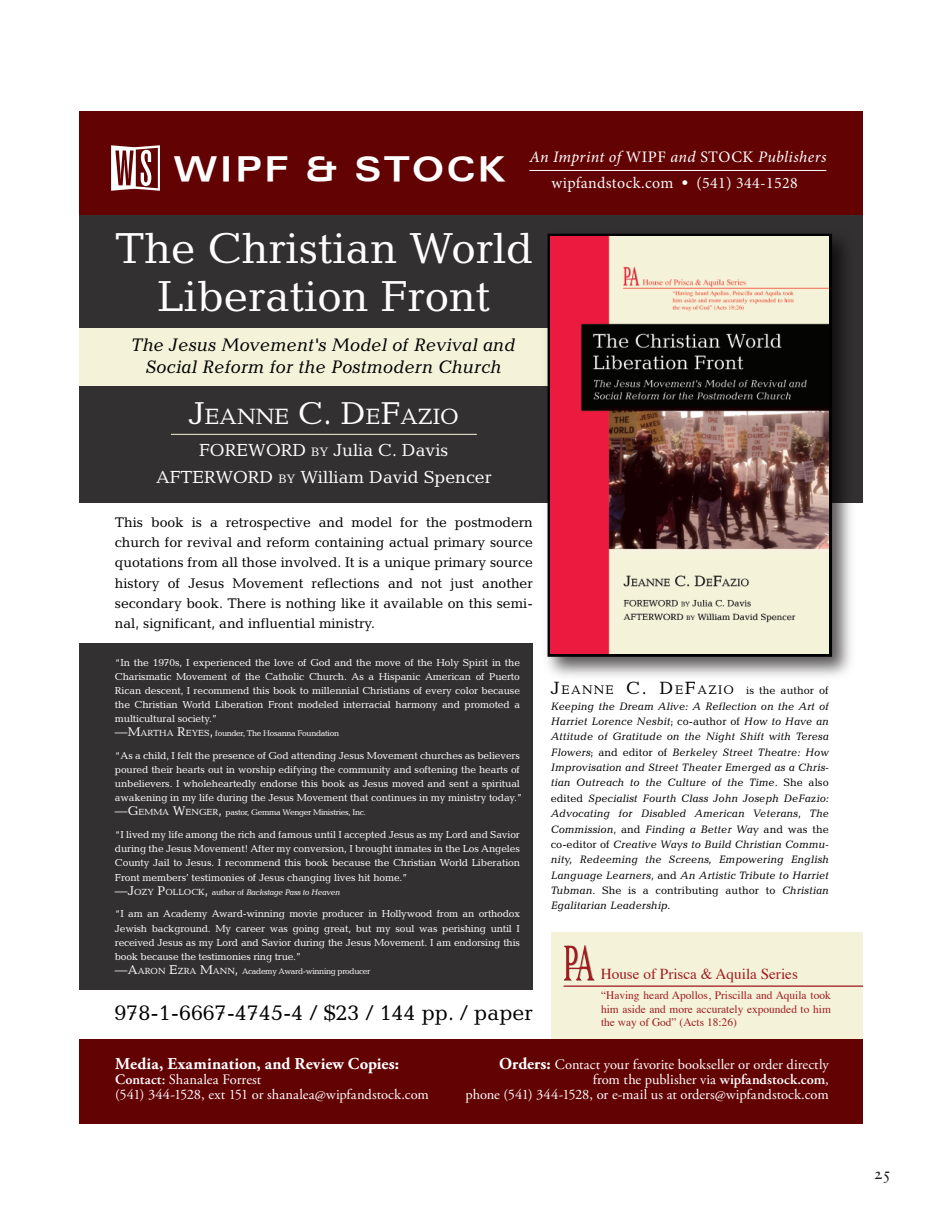
<style>
.page{position:relative;width:938px;height:1221px;background:#fff}
.page>*{position:absolute;margin:0;border:0;box-sizing:border-box;transform-origin:0 0}
.t1{font:43.93px/47.8px "Candida";color:#fff;text-align:center}
.t2{font:34.48px "Zurich Bold Extended BT";letter-spacing:.075em;color:#fff}
.t3{font:22.4px "Candida";color:#fff}
.t4{font:21.53px "Candida";color:#000001}
.t5{font:italic 18.38px/22.2px "Candida";color:#000001;text-align:center}
.t6{font:17.68px/26.9px "Candida";color:#fff;text-align:center}
.t7{font:17.5px "Sabon MTSC Os F";color:#231f20}
.t8{font:700 16.62px "Adobe Garamond Pro";letter-spacing:.01em;color:#fff}
.t9{font:16.1px/25.4px "Minion Pro";letter-spacing:.025em;color:#f6f8f8;text-align:center}
.t10{font:15.22px "Times";color:#a01c21}
.t11{font:14.53px/15.4px "Adobe Garamond Pro";color:#fff}
.t12{font:14px/20.1px "Candida";letter-spacing:-.005em;color:#000001;text-align:justify}
.t13{font:11.38px/13.7px "Times";color:#a01c21;text-align:justify}
.t14{font:italic 10.85px/15.4px "Candida";letter-spacing:.005em;color:#000001;text-align:justify}
.t15{font:10.15px/14px "Candida";letter-spacing:-.01em;color:#fff;text-align:justify}
.t16{font:8.4px "Candida";letter-spacing:-.04em;color:#fff}
.t17{font:italic 8.4px "Candida";letter-spacing:-.04em;color:#fff}
.s1{font-style:italic;color:#fff}
.s2{color:#fff}
.s3{font-family:"Adobe Garamond Pro";font-weight:600;color:#fff}
.s4{font-size:32.02px}
.s5{font-size:12.42px}
.s6{font-size:12.78px}
.s7{font-size:8.92px}
.s8{font-style:normal;font-size:12.78px}
.s9{font-style:normal;font-size:8.92px}
.s10{font-style:normal}
.s11{font-style:normal;font-size:17.85px}
.s12{font-style:normal;font-size:12.6px}
.s13{font-weight:600}
.s14{font-weight:700;font-size:16.62px}
</style>
<div class="page">
<div style="left:79px;top:194px;width:783px;height:309px;background:#333031"></div>
<div style="left:550px;top:932px;width:312px;height:145px;background:#f4f3da"></div>
<div style="left:79px;top:111px;width:783px;height:103px;background:#630203"></div>
<svg style="left:111px;top:145px;width:49px;height:46px"></svg>
<hr style="left:529px;top:170px;width:297px;height:1px;background:#fff">
<div style="left:79px;top:1040px;width:783px;height:84px;background:#630203"></div>
<div style="left:79px;top:328px;width:686px;height:57px;background:#f4f3da"></div>
<svg style="left:564px;top:945px;width:30px;height:35px"></svg>
<hr style="left:563px;top:985px;width:299px;height:2px;background:#a01c21">
<img style="left:537px;top:233px;width:314px;height:443px">
<div style="left:547px;top:234px;width:285px;height:423px;border:6px solid #000001"></div>
<img style="left:550px;top:237px;width:278px;height:417px">
<div style="left:79px;top:643px;width:454px;height:347px;background:#333031"></div>
<hr style="left:171px;top:434px;width:306px;height:1px;background:#f4f3da">
<p class="t2" style="left:173px;top:148px;width:332px">WIPF &amp; STOCK</p>
<p class="t9" style="left:529px;top:144px;width:298px"><span class="s1">An Imprint of</span> <span class="s2">WIPF</span> <span class="s1">and</span> <span class="s2">STOCK</span> <span class="s1">Publishers </span>wipfandstock.com <span class="s3">•</span> (541) 344-1528</p>
<p class="t1" style="left:115px;top:224px;width:419px">The Christian World<br>Liberation Front</p>
<p class="t5" style="left:131px;top:333px;width:386px">The Jesus Movement's Model of Revival and<br>Social Reform for the Postmodern Church</p>
<p class="t3" style="left:189px;top:404px;width:272px"><span class="s4">J</span>EANNE <span class="s4">C. D</span>E<span class="s4">F</span>AZIO</p>
<p class="t6" style="left:156px;top:437px;width:337px">FOREWORD <span class="s5">BY</span> Julia C. Davis<br>AFTERWORD <span class="s5">BY</span> William David Spencer</p>
<p class="t12" style="left:115px;top:512px;width:419px">This book is a retrospective and model for the postmodern church for revival and reform containing actual primary source quotations from all those involved. It is a unique primary source history of Jesus Movement reflections and not just another secondary book. There is nothing like it available on this semi&shy;nal, significant, and influential ministry.</p>
<p class="t15" style="left:115px;top:655px;width:406px">“In the 1970s, I experienced the love of God and the move of the Holy Spirit in the Charismatic Movement of the Catholic Church. As a Hispanic American of Puerto Rican descent, I recommend this book to millennial Christians of every color because the Christian World Liberation Front modeled interracial harmony and promoted a multicultural society.”</p>
<p class="t16" style="left:115px;top:729px;width:226px"><span class="s6">—M</span><span class="s7">ARTHA</span> <span class="s6">R</span><span class="s7">EYES</span><span class="s6">,</span> founder, The Hosanna Foundation</p>
<p class="t15" style="left:115px;top:749px;width:409px;text-align:left">“As a child, I felt the presence of God attending Jesus Movement churches as believers poured their hearts out in worship edifying the community and softening the hearts of unbelievers. I wholeheartedly endorse this book as Jesus moved and sent a spiritual awakening in my life during the Jesus Movement that continues in my ministry today.”</p>
<p class="t16" style="left:115px;top:808px;width:252px"><span class="s6">—G</span><span class="s7">EMMA</span> <span class="s6">W</span><span class="s7">ENGER</span><span class="s6">,</span> pastor, Gemma Wenger Ministries, Inc.</p>
<p class="t15" style="left:115px;top:828px;width:406px">“I lived my life among the rich and famous until I accepted Jesus as my Lord and Savior during the Jesus Movement! After my conversion, I brought inmates in the Los Angeles County Jail to Jesus. I recommend this book because the Christian World Liberation Front members’ testimonies of Jesus changing lives hit home.”</p>
<p class="t17" style="left:115px;top:887px;width:227px"><span class="s8">—J</span><span class="s9">OZY</span> <span class="s8">P</span><span class="s9">OLLOCK</span><span class="s8">,</span> <span class="s10">author of</span> Backstage Pass to Heaven</p>
<p class="t15" style="left:115px;top:907px;width:406px">“I am an Academy Award-winning movie producer in Hollywood from an orthodox Jewish background. My career was going great, but my soul was perishing until I received Jesus as my Lord and Savior during the Jesus Movement. I am endorsing this book because the testimonies ring true.”</p>
<p class="t16" style="left:115px;top:966px;width:257px"><span class="s6">—A</span><span class="s7">ARON</span> <span class="s6">E</span><span class="s7">ZRA</span> <span class="s6">M</span><span class="s7">ANN</span><span class="s6">,</span> Academy Award-winning producer</p>
<p class="t4" style="left:114px;top:1001px;width:420px">978-1-6667-4745-4 / $23 / 144 pp. / paper</p>
<p class="t14" style="left:550px;top:683px;width:279px"><span class="s11">J</span><span class="s12">EANNE</span> <span class="s11">C. D</span><span class="s12">E</span><span class="s11">F</span><span class="s12">AZIO</span> <span class="s10">is the author of </span>Keeping the Dream Alive: A Reflection on the Art of Harriet Lorence Nesbit<span class="s10">; co-author of</span> How to Have an Attitude of Gratitude on the Night Shift with Teresa Flowers<span class="s10">; and editor of</span> Berkeley Street Theatre: How Improvisation and Street Theater Emerged as a Chris&shy;tian Outreach to the Culture of the Time<span class="s10">. She also edited</span> Specialist Fourth Class John Joseph DeFazio:<br>Advocating for Disabled American Veterans<span class="s10">,</span> The Commission<span class="s10">, and</span> Finding a Better Way <span class="s10">and was the co-editor of</span> Creative Ways to Build Christian Commu&shy;nity, Redeeming the Screens, Empowering English Language Learners<span class="s10">, and</span> An Artistic Tribute to Harriet Tubman<span class="s10">. She is a contributing author to</span> Christian Egalitarian Leadership.</p>
<p class="t10" style="left:600px;top:960px;width:198px">House of Prisca &amp; Aquila Series</p>
<p class="t13" style="left:601px;top:987px;width:231px">“Having heard Apollos, Priscilla and Aquila took him aside and more accurately expounded to him the way of God” (Acts 18:26)</p>
<p class="t8" style="left:115px;top:1054px;width:285px">Media, Examination, and Review Copies:</p>
<p class="t11" style="left:115px;top:1072px;width:315px"><span class="s13">Contact:</span> Shanalea Forrest<br>(541) 344-1528, ext 151 or shanalea@wipfandstock.com</p>
<p class="t11" style="left:465px;top:1057px;width:365px;text-align:right"><span class="s14">Orders:</span> Contact your favorite bookseller or order directly<br>from the publisher via <span class="s13">wipfandstock.com</span>,<br>phone (541) 344-1528, or e-mail us at orders@wipfandstock.com</p>
<h3 class="t7" style="left:874px;top:1163px;width:18px">25</h3>
</div>
